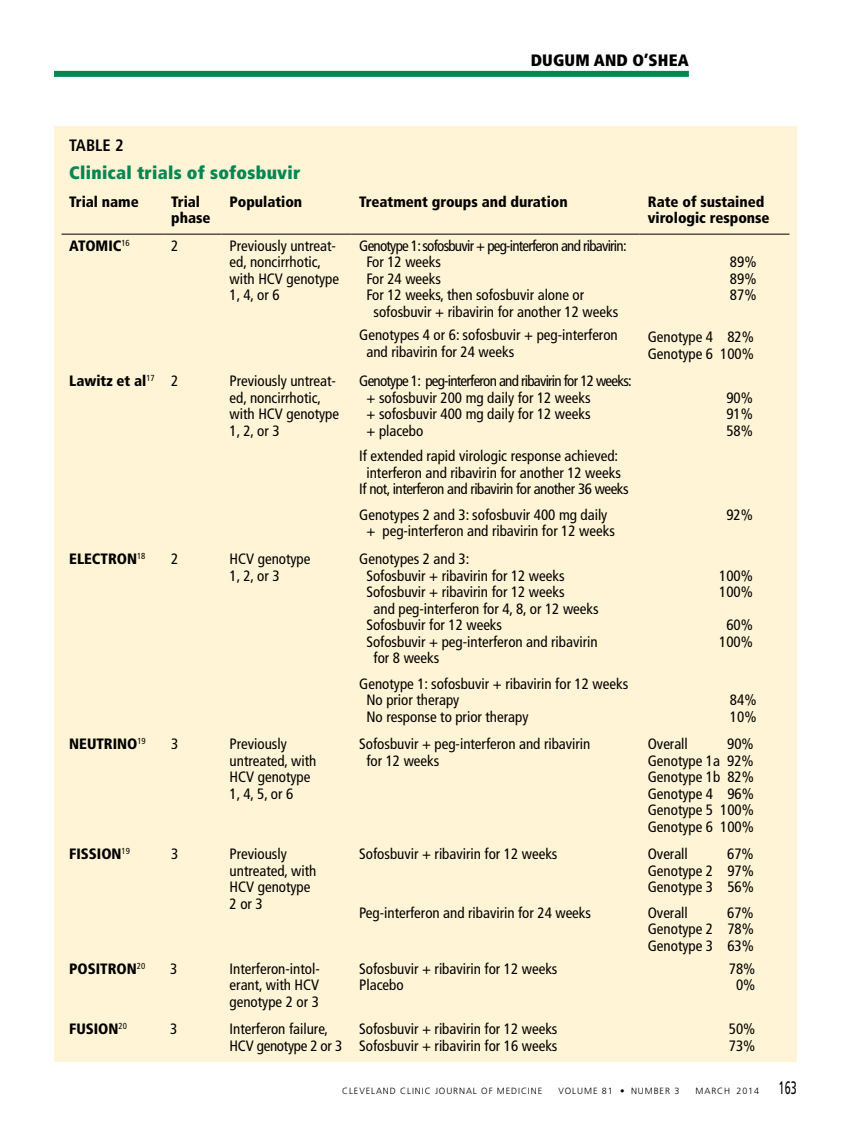
<style>
.page{position:relative;width:851px;height:1134px;background:#fff}
.page>*{position:absolute;margin:0;border:0;box-sizing:border-box;transform-origin:0 0}
.t1{font:900 condensed 18px "Frutiger LT Std";letter-spacing:.015em;color:#008752}
.t2{font:900 condensed 16.5px "Frutiger LT Std";letter-spacing:.01em;color:#000}
.t3{font:700 condensed 16.5px "Frutiger LT Std";color:#000}
.t4{font:condensed 15px/16.5px "Frutiger LT Std";color:#000}
.t5{font:900 condensed 15px/16.5px "Frutiger LT Std";color:#000}
.t6{font:condensed 15px "Frutiger LT Std";letter-spacing:-.05em;color:#000}
.t7{font:condensed 15px "Frutiger LT Std";letter-spacing:-.03em;color:#000}
.t8{font:300 9px "Frutiger LT Std";letter-spacing:.1em;color:#000}
.s1{font-weight:400}
.s2{font-weight:400;font-size:18px}
</style>
<div class="page">
<div style="left:54px;top:71px;width:634px;height:6px;background:#008752"></div>
<div style="left:54px;top:126px;width:742px;height:936px;background:#fff4d5"></div>
<hr style="left:62px;top:234px;width:101px;height:1px;background:#000">
<hr style="left:163px;top:234px;width:58px;height:1px;background:#000">
<hr style="left:221px;top:234px;width:130px;height:1px;background:#000">
<hr style="left:351px;top:234px;width:288px;height:1px;background:#000">
<hr style="left:639px;top:234px;width:150px;height:1px;background:#000">
<p class="t2" style="left:530px;top:51px;width:160px">DUGUM AND O’SHEA</p>
<p class="t3" style="left:69px;top:135px;width:56px">TABLE 2</p>
<p class="t1" style="left:69px;top:162px;width:233px">Clinical trials of sofosbuvir</p>
<p class="t5" style="left:69px;top:193px;width:71px">Trial name</p>
<p class="t5" style="left:171px;top:193px;width:41px">Trial phase</p>
<p class="t5" style="left:230px;top:193px;width:74px">Population</p>
<p class="t5" style="left:359px;top:193px;width:210px">Treatment groups and duration</p>
<p class="t5" style="left:647px;top:193px;width:123px">Rate of sustained virologic response</p>
<p class="t5" style="left:69px;top:237px;width:62px">ATOMIC<sup>16</sup></p>
<p class="t4" style="left:171px;top:237px;width:9px">2</p>
<p class="t4" style="left:230px;top:237px;width:111px">Previously untreat&shy;ed, noncirrhotic, with HCV genotype<br>1, 4, or 6</p>
<p class="t6" style="left:359px;top:237px;width:269px">Genotype 1: sofosbuvir + peg-interferon and ribavirin:</p>
<p class="t4" style="left:366px;top:254px;width:76px">For 12 weeks</p>
<p class="t4" style="left:366px;top:270px;width:76px">For 24 weeks</p>
<p class="t4" style="left:366px;top:287px;width:219px">For 12 weeks, then sofosbuvir alone or</p>
<p class="t4" style="left:373px;top:303px;width:246px">sofosbuvir + ribavirin for another 12 weeks</p>
<p class="t4" style="left:366px;top:327px;width:253px;text-indent:-7px">Genotypes 4 or 6: sofosbuvir + peg-interferon and ribavirin for 24 weeks</p>
<p class="t4" style="left:730px;top:254px;width:28px;text-align:justify">89% 89% 87%</p>
<p class="t4" style="left:647px;top:329px;width:108px">Genotype 4 82%<br>Genotype 6 100%</p>
<p class="t5" style="left:69px;top:373px;width:111px">Lawitz et al<sup>17</sup> <span class="s1">2</span></p>
<p class="t4" style="left:230px;top:373px;width:111px">Previously untreat&shy;ed, noncirrhotic, with HCV genotype<br>1, 2, or 3</p>
<p class="t4" style="left:366px;top:373px;width:267px;text-indent:-7px">Genotype 1: peg-interferon and ribavirin for 12 weeks: + sofosbuvir 200 mg daily for 12 weeks<br>+ sofosbuvir 400 mg daily for 12 weeks<br>+ placebo</p>
<p class="t4" style="left:359px;top:448px;width:260px">If extended rapid virologic response achieved:</p>
<p class="t4" style="left:366px;top:464px;width:256px">interferon and ribavirin for another 12 weeks</p>
<p class="t7" style="left:359px;top:480px;width:271px">If not, interferon and ribavirin for another 36 weeks</p>
<p class="t4" style="left:359px;top:506px;width:257px;text-align:center">Genotypes 2 and 3: sofosbuvir 400 mg daily + peg-interferon and ribavirin for 12 weeks</p>
<p class="t5" style="left:69px;top:551px;width:78px">ELECTRON<sup>18</sup></p>
<p class="t4" style="left:171px;top:551px;width:9px">2</p>
<p class="t4" style="left:230px;top:551px;width:82px">HCV genotype<br>1, 2, or 3</p>
<p class="t4" style="left:359px;top:551px;width:111px">Genotypes 2 and 3:</p>
<p class="t4" style="left:366px;top:567px;width:200px">Sofosbuvir + ribavirin for 12 weeks</p>
<p class="t4" style="left:366px;top:584px;width:200px">Sofosbuvir + ribavirin for 12 weeks</p>
<p class="t4" style="left:373px;top:600px;width:226px">and peg-interferon for 4, 8, or 12 weeks</p>
<p class="t4" style="left:366px;top:617px;width:137px">Sofosbuvir for 12 weeks</p>
<p class="t4" style="left:366px;top:633px;width:233px">Sofosbuvir + peg-interferon and ribavirin</p>
<p class="t4" style="left:373px;top:650px;width:67px">for 8 weeks</p>
<p class="t4" style="left:366px;top:675px;width:263px;text-indent:-7px">Genotype 1: sofosbuvir + ribavirin for 12 weeks<br>No prior therapy<br>No response to prior therapy</p>
<p class="t4" style="left:726px;top:389px;width:28px;text-align:justify">90% 91% 58%</p>
<p class="t4" style="left:726px;top:506px;width:28px">92%</p>
<p class="t4" style="left:719px;top:567px;width:35px">100%<br>100%</p>
<p class="t4" style="left:719px;top:617px;width:35px;text-align:center">60%<br>100%</p>
<p class="t4" style="left:730px;top:692px;width:28px">84%<br>10%</p>
<p class="t5" style="left:69px;top:736px;width:78px">NEUTRINO<sup>19</sup></p>
<p class="t4" style="left:171px;top:736px;width:9px">3</p>
<p class="t4" style="left:230px;top:736px;width:88px">Previously untreated, with<br>HCV genotype<br>1, 4, 5, or 6</p>
<p class="t4" style="left:366px;top:736px;width:225px;text-indent:-7px">Sofosbuvir + peg-interferon and ribavirin for 12 weeks</p>
<p class="t4" style="left:647px;top:736px;width:42px">Overall</p>
<p class="t4" style="left:647px;top:736px;width:108px;text-align:justify;text-indent:79px">90% Genotype 1a 92% Genotype 1b 82% Genotype 4 96% Genotype 5 100% Genotype 6 100%</p>
<p class="t5" style="left:69px;top:846px;width:62px">FISSION<sup>19</sup></p>
<p class="t4" style="left:171px;top:846px;width:9px">3</p>
<p class="t4" style="left:230px;top:846px;width:88px">Previously untreated, with<br>HCV genotype<br>2 or 3</p>
<p class="t4" style="left:359px;top:846px;width:200px">Sofosbuvir + ribavirin for 12 weeks</p>
<p class="t4" style="left:359px;top:904px;width:233px">Peg-interferon and ribavirin for 24 weeks</p>
<p class="t4" style="left:647px;top:846px;width:42px">Overall</p>
<p class="t4" style="left:647px;top:846px;width:108px;text-align:justify;text-indent:79px">67% Genotype 2 97% Genotype 3 56%</p>
<p class="t4" style="left:647px;top:904px;width:42px">Overall</p>
<p class="t4" style="left:647px;top:904px;width:108px;text-align:justify;text-indent:79px">67% Genotype 2 78% Genotype 3 63%</p>
<p class="t5" style="left:69px;top:960px;width:77px">POSITRON<sup>20</sup></p>
<p class="t4" style="left:170px;top:960px;width:9px">3</p>
<p class="t4" style="left:230px;top:960px;width:92px;text-align:justify">Interferon-intol&shy;erant, with HCV genotype 2 or 3</p>
<p class="t4" style="left:359px;top:960px;width:200px">Sofosbuvir + ribavirin for 12 weeks<br>Placebo</p>
<p class="t4" style="left:728px;top:960px;width:28px;text-align:center">78%<br>0%</p>
<p class="t5" style="left:69px;top:1021px;width:59px">FUSION<sup>20</sup></p>
<p class="t4" style="left:170px;top:1021px;width:9px">3</p>
<p class="t4" style="left:230px;top:1021px;width:114px">Interferon failure,<br>HCV genotype 2 or 3</p>
<p class="t4" style="left:359px;top:1021px;width:200px">Sofosbuvir + ribavirin for 12 weeks<br>Sofosbuvir + ribavirin for 16 weeks</p>
<p class="t4" style="left:728px;top:1021px;width:28px">50%<br>73%</p>
<p class="t8" style="left:342px;top:1085px;width:202px">CLEVELAND CLINIC JOURNAL OF MEDICINE</p>
<p class="t8" style="left:558px;top:1085px;width:122px">VOLUME 81 • NUMBER 3</p>
<p class="t8" style="left:695px;top:1085px;width:103px">MARCH 2014 <span class="s2">163</span></p>
</div>
